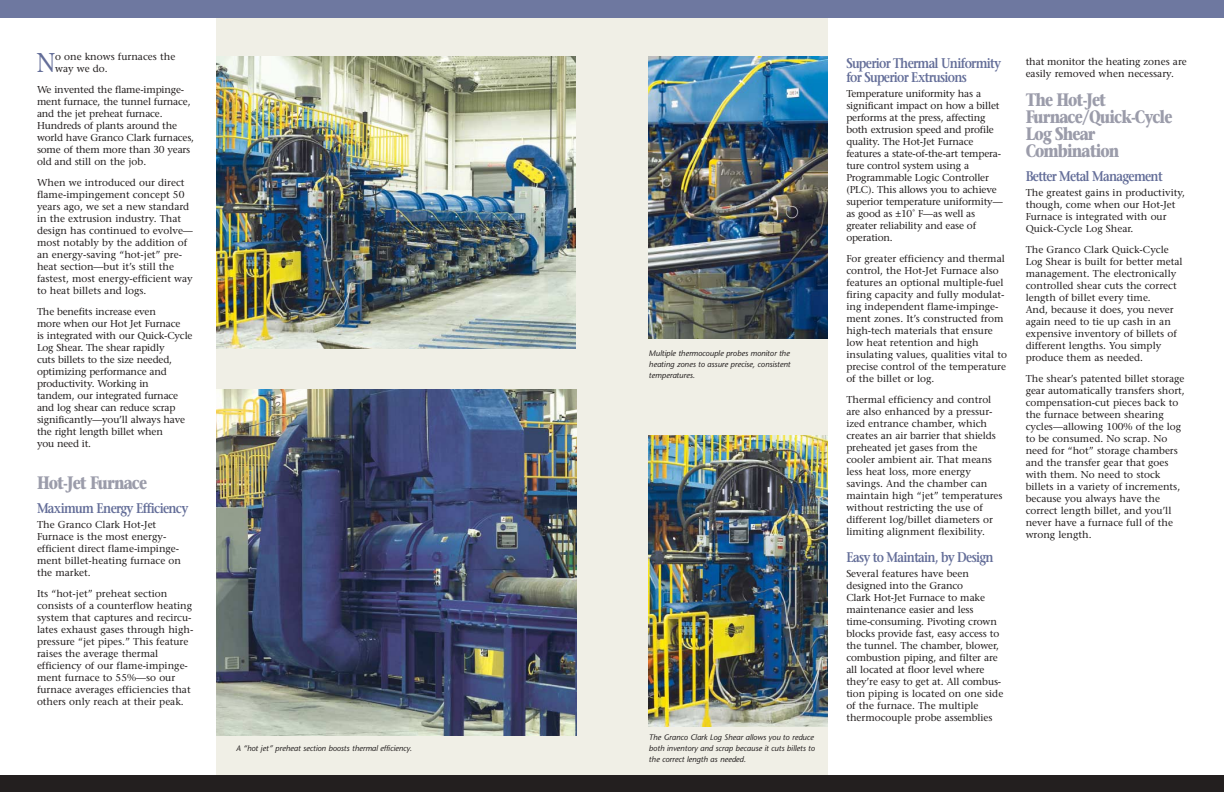
<style>
.page{position:relative;width:1224px;height:792px;background:#fff}
.page>*{position:absolute;margin:0;border:0;box-sizing:border-box;transform-origin:0 0}
.t1{font:27.1px "Stone Serif";color:#636d98;scale:.85 1}
.t2{font:700 18px/17px "Stone Serif";letter-spacing:-.065em;color:#9b9caa;scale:.8 1}
.t3{font:600 14px/14px "Stone Serif";letter-spacing:-.06em;color:#636d98;scale:.85 1}
.t4{font:10px/12px "Stone Serif";color:#231f1f}
.t5{font:italic 8px/11px "Stone Sans";letter-spacing:-.005em;color:#231f1f;text-align:justify}
</style>
<div class="page">
<div style="left:216px;top:15px;width:612px;height:777px;background:#f0efe6"></div>
<img style="left:216px;top:389px;width:360px;height:347px">
<img style="left:216px;top:57px;width:360px;height:291px">
<img style="left:648px;top:57px;width:180px;height:281px">
<img style="left:648px;top:435px;width:180px;height:291px">
<div style="left:0;top:0;width:1224px;height:18px;background:#6e78a0"></div>
<div style="left:0;top:775px;width:1224px;height:17px;background:#231f1f"></div>
<h1 class="t1" style="left:37px;top:53px;width:23px">N</h1>
<p class="t4" style="left:55px;top:52px;width:122px">o one knows furnaces the way we do.</p>
<p class="t4" style="left:37px;top:85px;width:159px">We invented the flame-impinge&shy;ment furnace, the tunnel furnace, and the jet preheat furnace.<br>Hundreds of plants around the world have Granco Clark furnaces, some of them more than 30 years old and still on the job.</p>
<p class="t4" style="left:37px;top:178px;width:157px">When we introduced our direct flame-impingement concept 50 years ago, we set a new standard in the extrusion industry. That design has continued to evolve— most notably by the addition of an energy-saving “hot-jet” pre&shy;heat section—but it’s still the fastest, most energy-efficient way to heat billets and logs.</p>
<p class="t4" style="left:37px;top:307px;width:157px">The benefits increase even<br>more when our Hot Jet Furnace<br>is integrated with our Quick-Cycle<br>Log Shear. The shear rapidly<br>cuts billets to the size needed, optimizing performance and productivity. Working in<br>tandem, our integrated furnace and log shear can reduce scrap significantly—you’ll always have the right length billet when<br>you need it.</p>
<h2 class="t2" style="left:37px;top:477px;width:139px">Hot-Jet Furnace</h2>
<h3 class="t3" style="left:37px;top:503px;width:180px">Maximum Energy Efficiency</h3>
<p class="t4" style="left:37px;top:520px;width:146px">The Granco Clark Hot-Jet<br>Furnace is the most energy&shy;efficient direct flame-impinge&shy;ment billet-heating furnace on the market.</p>
<p class="t4" style="left:37px;top:589px;width:158px">Its “hot-jet” preheat section consists of a counterflow heating system that captures and recircu&shy;lates exhaust gases through high&shy;pressure “jet pipes.” This feature raises the average thermal efficiency of our flame-impinge&shy;ment furnace to 55%—so our furnace averages efficiencies that others only reach at their peak.</p>
<p class="t5" style="left:236px;top:744px;width:177px">A “hot jet” preheat section boosts thermal efficiency.</p>
<p class="t5" style="left:649px;top:348px;width:143px">Multiple thermocouple probes monitor the heating zones to assure precise, consistent temperatures.</p>
<p class="t5" style="left:649px;top:732px;width:168px;text-align:left">The Granco Clark Log Shear allows you to reduce both inventory and scrap because it cuts billets to the correct length as needed.</p>
<h3 class="t3" style="left:846px;top:58px;width:184px">Superior Thermal Uniformity for Superior Extrusions</h3>
<p class="t4" style="left:846px;top:89px;width:158px">Temperature uniformity has a significant impact on how a billet performs at the press, affecting both extrusion speed and profile quality. The Hot-Jet Furnace features a state-of-the-art tempera&shy;ture control system using a<br>Programmable Logic Controller (PLC). This allows you to achieve superior temperature uniformity— as good as ±10˚ F—as well as greater reliability and ease of operation.</p>
<p class="t4" style="left:846px;top:254px;width:162px">For greater efficiency and thermal control, the Hot-Jet Furnace also features an optional multiple-fuel firing capacity and fully modulat&shy;ing independent flame-impinge&shy;ment zones. It’s constructed from high-tech materials that ensure low heat retention and high insulating values, qualities vital to precise control of the temperature of the billet or log.</p>
<p class="t4" style="left:846px;top:395px;width:158px">Thermal efficiency and control are also enhanced by a pressur&shy;ized entrance chamber, which creates an air barrier that shields preheated jet gases from the cooler ambient air. That means less heat loss, more energy savings. And the chamber can maintain high “jet” temperatures without restricting the use of different log/billet diameters or limiting alignment flexibility.</p>
<h3 class="t3" style="left:846px;top:552px;width:175px">Easy to Maintain, by Design</h3>
<p class="t4" style="left:846px;top:569px;width:158px">Several features have been designed into the Granco<br>Clark Hot-Jet Furnace to make maintenance easier and less time-consuming. Pivoting crown blocks provide fast, easy access to the tunnel. The chamber, blower, combustion piping, and filter are all located at floor level where they’re easy to get at. All combus&shy;tion piping is located on one side of the furnace. The multiple thermocouple probe assemblies</p>
<p class="t4" style="left:1026px;top:57px;width:163px">that monitor the heating zones are easily removed when necessary.</p>
<h2 class="t2" style="left:1026px;top:93px;width:185px">The Hot-Jet<br>Furnace/Quick-Cycle<br>Log Shear<br>Combination</h2>
<h3 class="t3" style="left:1026px;top:171px;width:163px">Better Metal Management</h3>
<p class="t4" style="left:1026px;top:188px;width:161px">The greatest gains in productivity, though, come when our Hot-Jet<br>Furnace is integrated with our<br>Quick-Cycle Log Shear.</p>
<p class="t4" style="left:1026px;top:245px;width:159px">The Granco Clark Quick-Cycle<br>Log Shear is built for better metal management. The electronically controlled shear cuts the correct length of billet every time.<br>And, because it does, you never again need to tie up cash in an expensive inventory of billets of different lengths. You simply produce them as needed.</p>
<p class="t4" style="left:1026px;top:374px;width:161px">The shear’s patented billet storage gear automatically transfers short, compensation-cut pieces back to the furnace between shearing cycles—allowing 100% of the log to be consumed. No scrap. No need for “hot” storage chambers and the transfer gear that goes with them. No need to stock billets in a variety of increments, because you always have the correct length billet, and you’ll never have a furnace full of the wrong length.</p>
</div>
